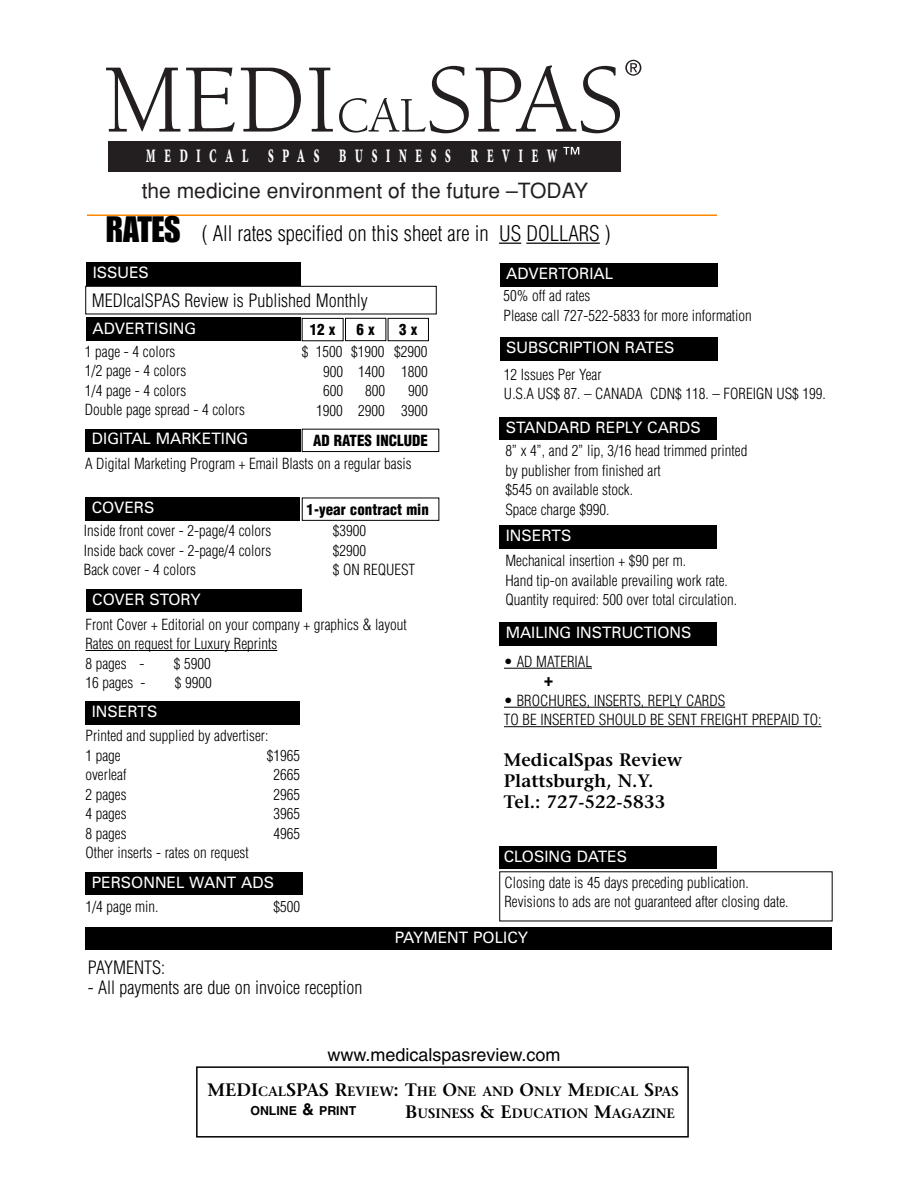
<style>
.page{position:relative;width:918px;height:1188px;background:#fff}
.page>*{position:absolute;margin:0;border:0;box-sizing:border-box;transform-origin:0 0}
.t1{font:36px "Impact";color:#000}
.t2{font:700 26.1px "Minion Pro";color:#fff;scale:.53 1}
.t3{font:300 condensed 21px "Helvetica";color:#000}
.t4{font:21px "Helvetica";color:#231f20}
.t5{font:300 condensed 18px "Helvetica";color:#000}
.t6{font:600 18px/21px "Stone Serif";color:#000}
.t7{font:18px "Helvetica";color:#000}
.t8{font:900 condensed 18px "Helvetica";color:#000}
.t9{font:15.75px "Zurich BT";color:#fff}
.t10{font:300 condensed 15px/19.5px "Helvetica";color:#000}
.t11{font:900 condensed 15px "Helvetica";color:#000}
.t12{font:600 13.5px/21.6px "Stone Serif";color:#000;text-align:right}
.t13{font:700 12.3px "Helvetica";color:#000}
.s1{font-size:16.5px}
.s2{font-size:18px}
</style>
<div class="page">
<svg style="left:499px;top:243px;width:22px;height:1px"></svg>
<hr style="left:526px;top:243px;width:74px;height:1px;background:#000">
<div style="left:86px;top:318px;width:215px;height:23px;background:#000"></div>
<div style="left:86px;top:262px;width:215px;height:23px;background:#000"></div>
<hr style="left:504px;top:668px;width:51px;height:1px;background:#000">
<hr style="left:554px;top:668px;width:38px;height:1px;background:#000">
<hr style="left:504px;top:707px;width:123px;height:1px;background:#000">
<hr style="left:627px;top:707px;width:49px;height:1px;background:#000">
<hr style="left:675px;top:707px;width:50px;height:1px;background:#000">
<hr style="left:504px;top:726px;width:70px;height:1px;background:#000">
<hr style="left:574px;top:726px;width:207px;height:1px;background:#000">
<hr style="left:780px;top:726px;width:42px;height:1px;background:#000">
<div style="left:499px;top:622px;width:218px;height:23px;background:#000"></div>
<div style="left:86px;top:498px;width:214px;height:23px;background:#000"></div>
<div style="left:86px;top:589px;width:215px;height:23px;background:#000"></div>
<div style="left:86px;top:702px;width:214px;height:23px;background:#000"></div>
<div style="left:499px;top:417px;width:218px;height:23px;background:#000"></div>
<div style="left:86px;top:927px;width:746px;height:23px;background:#000"></div>
<div style="left:86px;top:872px;width:217px;height:23px;background:#000"></div>
<div style="left:86px;top:286px;width:351px;height:28px;border:1px solid #000"></div>
<div style="left:500px;top:263px;width:218px;height:24px;background:#000"></div>
<div style="left:500px;top:337px;width:218px;height:24px;background:#000"></div>
<div style="left:499px;top:846px;width:218px;height:23px;background:#000"></div>
<div style="left:302px;top:318px;width:41px;height:23px;border:1px solid #000"></div>
<div style="left:345px;top:318px;width:41px;height:23px;border:1px solid #000"></div>
<hr style="left:86px;top:650px;width:53px;height:1px;background:#000">
<hr style="left:139px;top:650px;width:85px;height:1px;background:#000">
<hr style="left:225px;top:650px;width:52px;height:1px;background:#000">
<div style="left:500px;top:526px;width:217px;height:23px;background:#000"></div>
<div style="left:196px;top:1066px;width:493px;height:72px;border:2px solid #000"></div>
<div style="left:108px;top:141px;width:512px;height:30px;background:#231f20"></div>
<svg style="left:106px;top:68px;width:74px;height:64px"></svg>
<svg style="left:186px;top:68px;width:49px;height:64px"></svg>
<svg style="left:241px;top:68px;width:60px;height:64px"></svg>
<svg style="left:309px;top:68px;width:24px;height:64px"></svg>
<svg style="left:339px;top:66px;width:130px;height:67px"></svg>
<svg style="left:476px;top:60px;width:165px;height:73px"></svg>
<svg style="left:563px;top:147px;width:16px;height:8px"></svg>
<hr style="left:87px;top:214px;width:630px;height:2px;background:#f80">
<div style="left:388px;top:318px;width:41px;height:23px;border:1px solid #000"></div>
<div style="left:86px;top:429px;width:215px;height:23px;background:#000"></div>
<div style="left:302px;top:429px;width:137px;height:23px;border:1px solid #000"></div>
<div style="left:302px;top:498px;width:137px;height:23px;border:1px solid #000"></div>
<h2 class="t2" style="left:146px;top:144px;width:779px">medical spas business review</h2>
<h3 class="t4" style="left:142px;top:179px;width:448px">the medicine environment of the future –TODAY</h3>
<h1 class="t1" style="left:106px;top:216px;width:76px">RATES</h1>
<h3 class="t3" style="left:202px;top:222px;width:411px">( All rates specified on this sheet are in US DOLLARS )</h3>
<p class="t9" style="left:93px;top:267px;width:58px">ISSUES</p>
<p class="t5" style="left:92px;top:290px;width:277px">MEDIcalSPAS Review is Published Monthly</p>
<p class="t9" style="left:93px;top:322px;width:105px">ADVERTISING</p>
<p class="t11" style="left:310px;top:321px;width:27px">12 x</p>
<p class="t11" style="left:357px;top:321px;width:20px">6 x</p>
<p class="t11" style="left:399px;top:321px;width:20px">3 x</p>
<p class="t10" style="left:85px;top:342px;width:161px">1 page - 4 colors<br>1/2 page - 4 colors<br>1/4 page - 4 colors<br>Double page spread - 4 colors</p>
<p class="t10" style="left:302px;top:342px;width:43px;text-align:right">$ 1500<br>900<br>600<br>1900</p>
<p class="t10" style="left:351px;top:342px;width:35px;text-align:right">$1900<br>1400<br>800<br>2900</p>
<p class="t10" style="left:394px;top:342px;width:35px;text-align:right">$2900<br>1800<br>900<br>3900</p>
<p class="t9" style="left:92px;top:433px;width:158px">DIGITAL MARKETING</p>
<p class="t10" style="left:85px;top:454px;width:328px">A Digital Marketing Program + Email Blasts on a regular basis</p>
<p class="t11" style="left:313px;top:432px;width:116px">AD RATES INCLUDE</p>
<p class="t9" style="left:92px;top:502px;width:64px">COVERS</p>
<p class="t11" style="left:307px;top:501px;width:124px">1-year contract min</p>
<p class="t10" style="left:84px;top:521px;width:189px">Inside front cover - 2-page/4 colors</p>
<p class="t10" style="left:333px;top:521px;width:35px">$3900</p>
<p class="t10" style="left:84px;top:541px;width:189px">Inside back cover - 2-page/4 colors</p>
<p class="t10" style="left:333px;top:541px;width:35px">$2900</p>
<p class="t10" style="left:84px;top:560px;width:114px">Back cover - 4 colors</p>
<p class="t10" style="left:333px;top:560px;width:84px">$ ON REQUEST</p>
<p class="t9" style="left:92px;top:593px;width:110px">COVER STORY</p>
<p class="t10" style="left:86px;top:615px;width:323px">Front Cover + Editorial on your company + graphics &amp; layout<br>Rates on request for Luxury Reprints<br>8 pages -</p>
<p class="t10" style="left:174px;top:654px;width:38px">$ 5900</p>
<p class="t10" style="left:86px;top:673px;width:62px">16 pages -</p>
<p class="t10" style="left:175px;top:673px;width:38px">$ 9900</p>
<p class="t9" style="left:92px;top:706px;width:67px">INSERTS</p>
<p class="t10" style="left:86px;top:726px;width:184px">Printed and supplied by advertiser:<br>1 page</p>
<p class="t10" style="left:267px;top:746px;width:35px">$1965</p>
<p class="t10" style="left:86px;top:765px;width:42px">overleaf</p>
<p class="t10" style="left:273px;top:765px;width:28px">2665</p>
<p class="t10" style="left:86px;top:785px;width:43px">2 pages</p>
<p class="t10" style="left:273px;top:785px;width:28px">2965</p>
<p class="t10" style="left:86px;top:804px;width:43px">4 pages</p>
<p class="t10" style="left:273px;top:804px;width:28px">3965</p>
<p class="t10" style="left:86px;top:824px;width:43px">8 pages</p>
<p class="t10" style="left:273px;top:824px;width:28px">4965</p>
<p class="t10" style="left:86px;top:843px;width:165px">Other inserts - rates on request</p>
<p class="t9" style="left:92px;top:876px;width:184px">PERSONNEL WANT ADS</p>
<p class="t10" style="left:86px;top:897px;width:75px">1/4 page min.</p>
<p class="t10" style="left:273px;top:897px;width:28px">$500</p>
<p class="t9" style="left:506px;top:268px;width:109px">ADVERTORIAL</p>
<p class="t10" style="left:504px;top:286px;width:250px">50% off ad rates<br>Please call 727-522-5833 for more information</p>
<p class="t9" style="left:506px;top:342px;width:170px">SUBSCRIPTION RATES</p>
<p class="t10" style="left:504px;top:365px;width:323px">12 Issues Per Year<br>U.S.A US$ 87. – CANADA CDN$ 118. – FOREIGN US$ 199.</p>
<p class="t9" style="left:506px;top:421px;width:197px">STANDARD REPLY CARDS</p>
<p class="t10" style="left:505px;top:442px;width:243px">8” x 4”, and 2” lip, 3/16 head trimmed printed by publisher from finished art<br>$545 on available stock.<br>Space charge $990.</p>
<p class="t9" style="left:506px;top:530px;width:67px">INSERTS</p>
<p class="t10" style="left:506px;top:551px;width:233px">Mechanical insertion + $90 per m.<br>Hand tip-on available prevailing work rate.<br>Quantity required: 500 over total circulation.</p>
<p class="t9" style="left:506px;top:627px;width:187px">MAILING INSTRUCTIONS</p>
<p class="t10" style="left:504px;top:652px;width:90px">• AD MATERIAL</p>
<p class="t8" style="left:544px;top:670px;width:10px">+</p>
<p class="t10" style="left:504px;top:691px;width:319px">• BROCHURES, INSERTS, REPLY CARDS<br>TO BE INSERTED SHOULD BE SENT FREIGHT PREPAID TO:</p>
<p class="t6" style="left:504px;top:751px;width:180px">MedicalSpas Review<br>Plattsburgh, N.Y.<br>Tel.: 727-522-5833</p>
<p class="t9" style="left:504px;top:850px;width:125px">CLOSING DATES</p>
<p class="t10" style="left:504px;top:873px;width:286px">Closing date is 45 days preceding publication.<br>Revisions to ads are not guaranteed after closing date.</p>
<p class="t5" style="left:88px;top:957px;width:79px">PAYMENTS:</p>
<p class="t5" style="left:88px;top:977px;width:276px">- All payments are due on invoice reception</p>
<p class="t9" style="left:395px;top:932px;width:135px">PAYMENT POLICY</p>
<p class="t7" style="left:327px;top:1048px;width:235px">www.medicalspasreview.com</p>
<p class="t13" style="left:250px;top:1106px;width:107px">ONLINE <span class="s1">&amp;</span> PRINT</p>
<p class="t12" style="left:208px;top:1082px;width:473px"><span class="s2">MEDI</span>CAL<span class="s2">SPAS R</span>EVIEW<span class="s2">: T</span>HE <span class="s2">O</span>NE AND <span class="s2">O</span>NLY <span class="s2">M</span>EDICAL <span class="s2">S</span>PAS<br><span class="s2">B</span>USINESS <span class="s2">&amp; E</span>DUCATION <span class="s2">M</span>AGAZINE</p>
</div>
